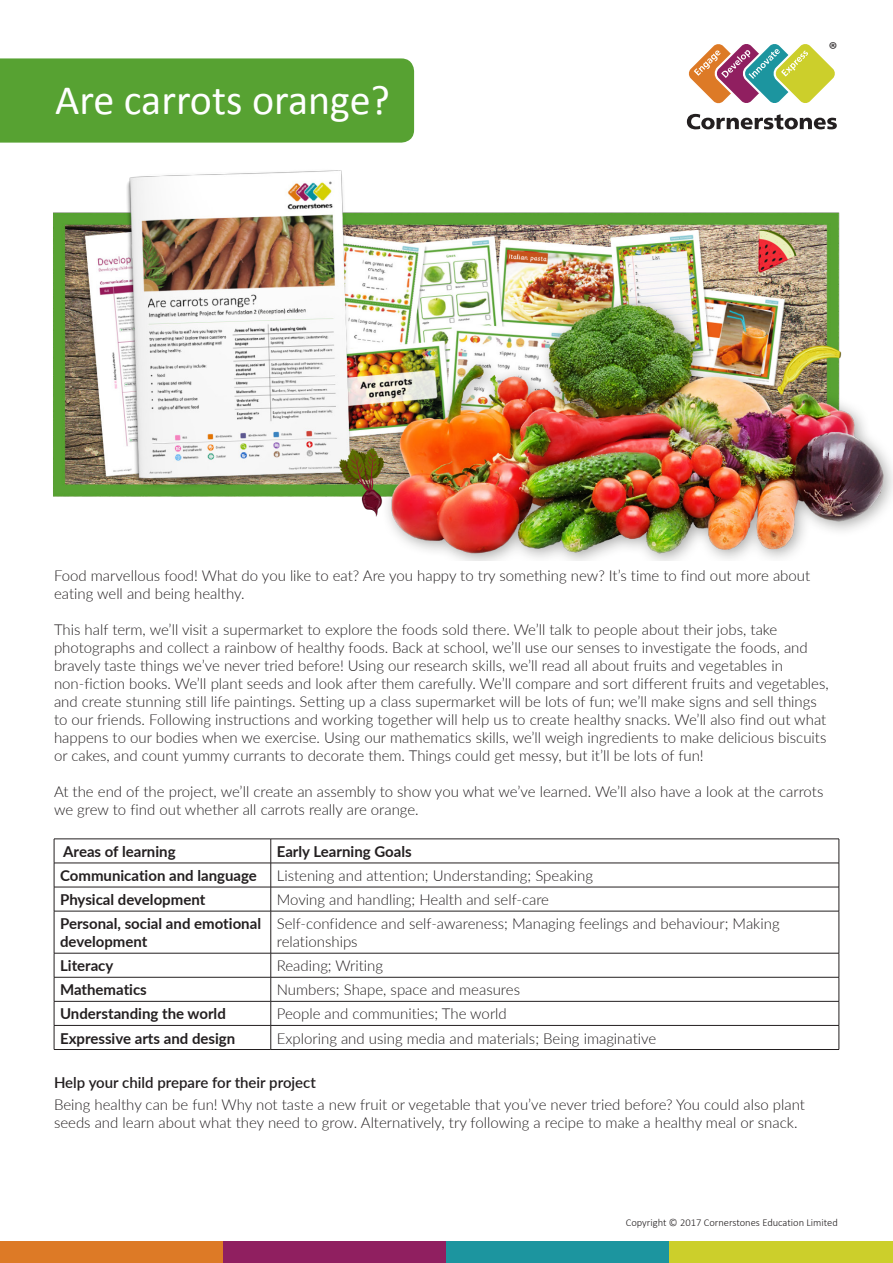
<style>
.page{position:relative;width:893px;height:1263px;background:#fff}
.page>*{position:absolute;margin:0;border:0;box-sizing:border-box;transform-origin:0 0}
.t1{font:42px "Calibri";color:#fff}
.t2{font:20.25px "Myriad Pro";color:#231f20}
.t3{font:300 15px/18px "Lato";color:#231f20}
.t4{font:700 15px/18px "Lato";color:#231f20}
.t5{font:600 15px "Lato";color:#231f20}
.t6{font:300 10.5px "Calibri";color:#231f20}
</style>
<div class="page">
<img style="left:53px;top:170px;width:840px;height:391px">
<div style="left:0;top:1241px;width:223px;height:21px;background:#dd7a26"></div>
<div style="left:223px;top:1241px;width:223px;height:21px;background:#901f60"></div>
<div style="left:446px;top:1241px;width:224px;height:21px;background:#1c959f"></div>
<div style="left:670px;top:1241px;width:223px;height:21px;background:#cccf2b"></div>
<svg style="left:687px;top:114px;width:150px;height:15px"></svg>
<svg style="left:688px;top:44px;width:147px;height:60px"></svg>
<hr style="left:54px;top:839px;width:217px;height:1px;background:#231f20">
<hr style="left:271px;top:839px;width:568px;height:1px;background:#231f20">
<hr style="left:54px;top:863px;width:217px;height:1px;background:#231f20">
<hr style="left:271px;top:863px;width:568px;height:1px;background:#231f20">
<hr style="left:54px;top:887px;width:217px;height:1px;background:#231f20">
<svg style="left:54px;top:839px;width:1px;height:72px"></svg>
<hr style="left:271px;top:887px;width:568px;height:1px;background:#231f20">
<svg style="left:271px;top:839px;width:1px;height:72px"></svg>
<svg style="left:839px;top:839px;width:1px;height:72px"></svg>
<hr style="left:54px;top:911px;width:217px;height:1px;background:#231f20">
<hr style="left:54px;top:911px;width:1px;height:42px;background:#231f20">
<hr style="left:271px;top:911px;width:568px;height:1px;background:#231f20">
<hr style="left:271px;top:911px;width:1px;height:42px;background:#231f20">
<hr style="left:839px;top:911px;width:1px;height:42px;background:#231f20">
<hr style="left:54px;top:953px;width:217px;height:1px;background:#231f20">
<hr style="left:271px;top:953px;width:568px;height:1px;background:#231f20">
<hr style="left:54px;top:977px;width:217px;height:1px;background:#231f20">
<hr style="left:271px;top:977px;width:568px;height:1px;background:#231f20">
<hr style="left:54px;top:1001px;width:217px;height:1px;background:#231f20">
<hr style="left:271px;top:1001px;width:568px;height:1px;background:#231f20">
<hr style="left:54px;top:1025px;width:217px;height:1px;background:#231f20">
<svg style="left:54px;top:953px;width:1px;height:96px"></svg>
<hr style="left:271px;top:1025px;width:568px;height:1px;background:#231f20">
<svg style="left:271px;top:953px;width:1px;height:96px"></svg>
<svg style="left:839px;top:953px;width:1px;height:96px"></svg>
<hr style="left:54px;top:1049px;width:217px;height:1px;background:#231f20">
<hr style="left:271px;top:1049px;width:568px;height:1px;background:#231f20">
<div style="left:0;top:58px;width:414px;height:85px;background:#57a232"></div>
<p class="t1" style="left:55px;top:73px;width:336px">Are carrots orange?</p>
<p class="t2" style="left:829px;top:37px;width:10px">®</p>
<p class="t3" style="left:54px;top:566px;width:758px">Food marvellous food! What do you like to eat? Are you happy to try something new? It’s time to find out more about eating well and being healthy.</p>
<p class="t3" style="left:54px;top:620px;width:776px">This half term, we’ll visit a supermarket to explore the foods sold there. We’ll talk to people about their jobs, take photographs and collect a rainbow of healthy foods. Back at school, we’ll use our senses to investigate the foods, and bravely taste things we’ve never tried before! Using our research skills, we’ll read all about fruits and vegetables in non-fiction books. We’ll plant seeds and look after them carefully. We’ll compare and sort different fruits and vegetables, and create stunning still life paintings. Setting up a class supermarket will be lots of fun; we’ll make signs and sell things to our friends. Following instructions and working together will help us to create healthy snacks. We’ll also find out what happens to our bodies when we exercise. Using our mathematics skills, we’ll weigh ingredients to make delicious biscuits or cakes, and count yummy currants to decorate them. Things could get messy, but it’ll be lots of fun!</p>
<p class="t3" style="left:54px;top:782px;width:771px">At the end of the project, we’ll create an assembly to show you what we’ve learned. We’ll also have a look at the carrots we grew to find out whether all carrots really are orange.</p>
<p class="t4" style="left:63px;top:842px;width:114px">Areas of learning</p>
<p class="t4" style="left:277px;top:842px;width:136px">Early Learning Goals</p>
<p class="t4" style="left:60px;top:866px;width:198px">Communication and language</p>
<p class="t3" style="left:277px;top:866px;width:318px">Listening and attention; Understanding; Speaking</p>
<p class="t4" style="left:60px;top:890px;width:147px">Physical development</p>
<p class="t3" style="left:277px;top:890px;width:274px">Moving and handling; Health and self-care</p>
<p class="t4" style="left:60px;top:914px;width:202px">Personal, social and emotional development</p>
<p class="t3" style="left:277px;top:914px;width:504px">Self-confidence and self-awareness; Managing feelings and behaviour; Making relationships</p>
<p class="t4" style="left:60px;top:956px;width:55px">Literacy</p>
<p class="t3" style="left:277px;top:956px;width:108px">Reading; Writing</p>
<p class="t4" style="left:60px;top:980px;width:88px">Mathematics</p>
<p class="t3" style="left:277px;top:980px;width:245px">Numbers; Shape, space and measures</p>
<p class="t4" style="left:60px;top:1004px;width:167px">Understanding the world</p>
<p class="t3" style="left:277px;top:1004px;width:232px">People and communities; The world</p>
<p class="t4" style="left:60px;top:1028px;width:177px">Expressive arts and design</p>
<p class="t3" style="left:277px;top:1028px;width:381px">Exploring and using media and materials; Being imaginative</p>
<p class="t5" style="left:54px;top:1072px;width:263px">Help your child prepare for their project</p>
<p class="t3" style="left:54px;top:1095px;width:752px">Being healthy can be fun! Why not taste a new fruit or vegetable that you’ve never tried before? You could also plant seeds and learn about what they need to grow. Alternatively, try following a recipe to make a healthy meal or snack.</p>
<p class="t6" style="left:626px;top:1216px;width:214px">Copyright © 2017 Cornerstones Education Limited</p>
</div>
